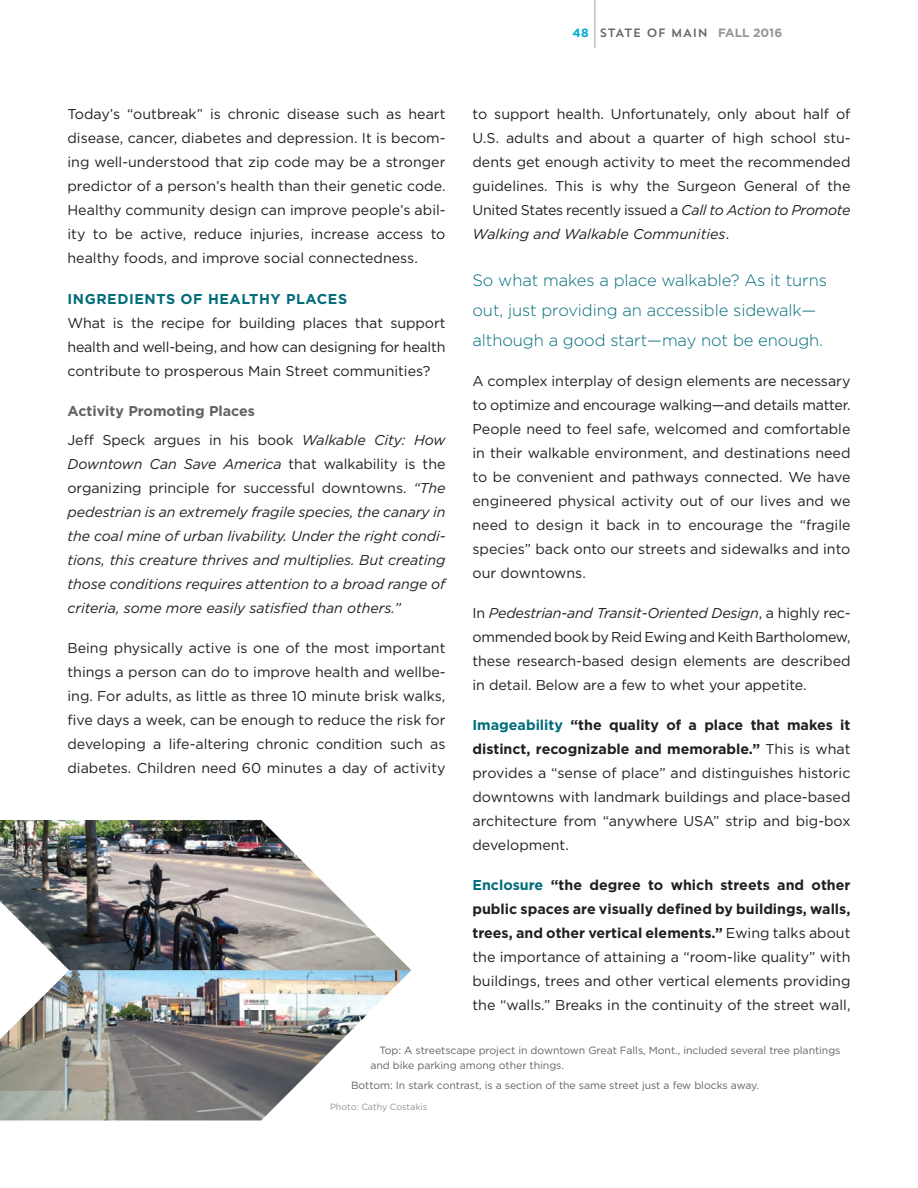
<style>
.page{position:relative;width:918px;height:1188px;background:#fff}
.page>*{position:absolute;margin:0;border:0;box-sizing:border-box;transform-origin:0 0}
._03_CALLOUT{font:300 16.5px/30px "Gotham";letter-spacing:-.005em;color:#006c7a}
._01_BODY_JUST{font:14.25px/24px "Gotham";color:#231f20;text-align:justify}
._01_BODY_JUST-2{font:italic 14.25px/24px "Gotham";letter-spacing:-.005em;color:#231f20;text-align:justify}
._01_A_HEAD_BLUE{font:700 14.25px "Gotham";letter-spacing:.04em;color:#006c7a}
._01_B_HEAD_GRAY{font:700 14.25px "Gotham";color:#636366}
.t1{font:12px "Trend Sans One";color:#636366}
._03_CAPTION{font:10.5px/15px "Gotham";letter-spacing:-.005em;color:#636366}
._03_PHOTO_CREDIT{font:9px "Gotham";letter-spacing:-.005em;color:#939598}
.s1{font-family:"Gotham";font-weight:700;color:#00abcd}
.s2{font-family:"Gotham";font-weight:700;color:#939598}
.s3{font-style:italic}
.s4{font-weight:700;color:#006c7a}
.s5{font-weight:700}
.s6{font-style:normal}
</style>
<div class="page">
<hr style="left:594px;top:0;width:2px;height:48px;background:#c7c8ca">
<img style="left:0;top:820px;width:411px;height:300px">
<p class="t1" style="left:573px;top:25px;width:211px"><span class="s1">48</span> STATE OF MAIN <span class="s2">FALL 2016</span></p>
<p class="_01_BODY_JUST" style="left:473px;top:102px;width:380px">to support health. Unfortunately, only about half of U.S. adults and about a quarter of high school stu&shy;dents get enough activity to meet the recommended guidelines. This is why the Surgeon General of the United States recently issued a <span class="s3">Call to Action to Promote Walking and Walkable Communities</span>.</p>
<p class="_03_CALLOUT" style="left:472px;top:265px;width:356px">So what makes a place walkable? As it turns out, just providing an accessible sidewalk— although a good start—may not be enough.</p>
<p class="_01_BODY_JUST" style="left:472px;top:369px;width:380px">A complex interplay of design elements are necessary to optimize and encourage walking—and details matter.<br>People need to feel safe, welcomed and comfortable in their walkable environment, and destinations need to be convenient and pathways connected. We have engineered physical activity out of our lives and we need to design it back in to encourage the “fragile species” back onto our streets and sidewalks and into our downtowns.</p>
<p class="_01_BODY_JUST" style="left:472px;top:601px;width:380px">In <span class="s3">Pedestrian-and Transit-Oriented Design</span>, a highly rec&shy;ommended book by Reid Ewing and Keith Bartholomew, these research-based design elements are described in detail. Below are a few to whet your appetite.</p>
<p class="_01_BODY_JUST" style="left:472px;top:713px;width:380px"><span class="s4">Imageability</span> <span class="s5">“the quality of a place that makes it distinct, recognizable and memorable.”</span> This is what provides a “sense of place” and distinguishes historic downtowns with landmark buildings and place-based architecture from “anywhere USA” strip and big-box development.</p>
<p class="_01_BODY_JUST" style="left:472px;top:873px;width:380px"><span class="s4">Enclosure</span> <span class="s5">“the degree to which streets and other public spaces are visually defined by buildings, walls, trees, and other vertical elements.”</span> Ewing talks about the importance of attaining a “room-like quality” with buildings, trees and other vertical elements providing the “walls.” Breaks in the continuity of the street wall,</p>
<p class="_03_CAPTION" style="left:370px;top:1042px;width:472px;text-indent:9px">Top: A streetscape project in downtown Great Falls, Mont., included several tree plantings and bike parking among other things.</p>
<p class="_03_CAPTION" style="left:351px;top:1078px;width:410px">Bottom: In stark contrast, is a section of the same street just a few blocks away.</p>
<p class="_03_PHOTO_CREDIT" style="left:330px;top:1101px;width:99px">Photo: Cathy Costakis</p>
<p class="_01_BODY_JUST" style="left:68px;top:102px;width:380px">Today’s “outbreak” is chronic disease such as heart disease, cancer, diabetes and depression. It is becom&shy;ing well-understood that zip code may be a stronger predictor of a person’s health than their genetic code.<br>Healthy community design can improve people’s abil&shy;ity to be active, reduce injuries, increase access to healthy foods, and improve social connectedness.</p>
<p class="_01_A_HEAD_BLUE" style="left:68px;top:290px;width:281px">INGREDIENTS OF HEALTHY PLACES</p>
<p class="_01_BODY_JUST" style="left:68px;top:310px;width:380px">What is the recipe for building places that support health and well-being, and how can designing for health contribute to prosperous Main Street communities?</p>
<p class="_01_B_HEAD_GRAY" style="left:68px;top:402px;width:189px">Activity Promoting Places</p>
<p class="_01_BODY_JUST-2" style="left:68px;top:428px;width:380px"><span class="s6">Jeff Speck argues in his book</span> Walkable City: How Downtown Can Save America <span class="s6">that walkability is the organizing principle for successful downtowns.</span> “The pedestrian is an extremely fragile species, the canary in the coal mine of urban livability. Under the right condi&shy;tions, this creature thrives and multiplies. But creating those conditions requires attention to a broad range of criteria, some more easily satisfied than others.”</p>
<p class="_01_BODY_JUST" style="left:68px;top:636px;width:380px">Being physically active is one of the most important things a person can do to improve health and wellbe&shy;ing. For adults, as little as three 10 minute brisk walks, five days a week, can be enough to reduce the risk for developing a life-altering chronic condition such as diabetes. Children need 60 minutes a day of activity</p>
</div>
